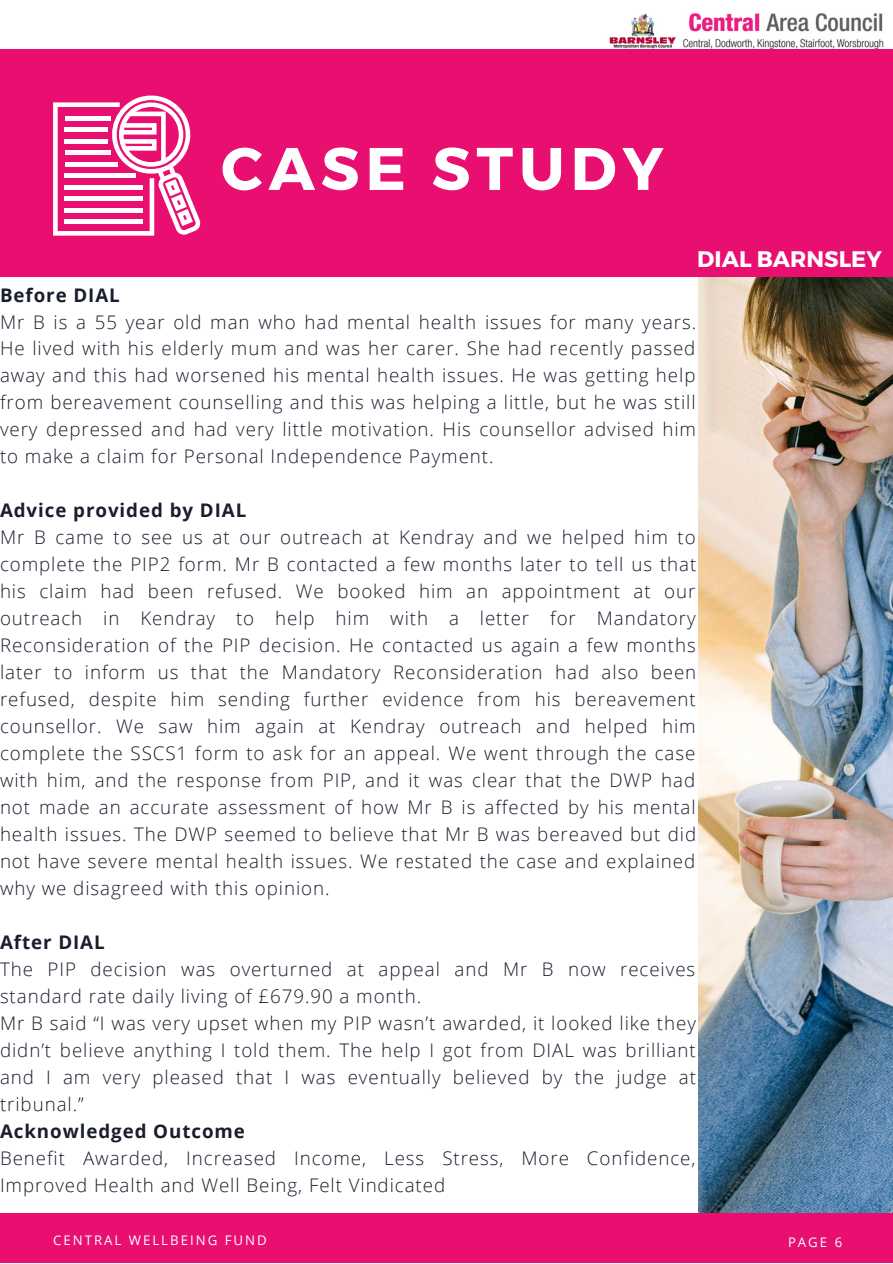
<style>
.page{position:relative;width:893px;height:1264px;background:#fff}
.page>*{position:absolute;margin:0;border:0;box-sizing:border-box;transform-origin:0 0}
.t1{font:700 60px "Montserrat";letter-spacing:.1em;color:#fff}
.t2{font:700 22.5px "Montserrat";color:#fff}
.t3{font:300 18.75px/27px "Open Sans";letter-spacing:.05em;color:#191d2d;text-align:justify}
.t4{font:700 18.75px "Open Sans";letter-spacing:.05em;color:#191d2d}
.t5{font:13.2px "Open Sans";letter-spacing:.15em;color:#fff}
</style>
<div class="page">
<img style="left:698px;top:277px;width:194px;height:936px">
<img style="left:609px;top:13px;width:275px;height:36px">
<div style="left:0;top:49px;width:892px;height:228px;background:#e80f71"></div>
<div style="left:0;top:1213px;width:892px;height:49px;background:#e80f71"></div>
<svg style="left:53px;top:95px;width:147px;height:141px"></svg>
<h1 class="t1" style="left:221px;top:129px;width:443px">CASE STUDY</h1>
<p class="t2" style="left:697px;top:244px;width:186px">DIAL BARNSLEY</p>
<p class="t4" style="left:0;top:281px;width:121px">Before DIAL</p>
<p class="t3" style="left:0;top:308px;width:697px">Mr B is a 55 year old man who had mental health issues for many years.<br>He lived with his elderly mum and was her carer. She had recently passed away and this had worsened his mental health issues. He was getting help from bereavement counselling and this was helping a little, but he was still very depressed and had very little motivation. His counsellor advised him to make a claim for Personal Independence Payment.</p>
<p class="t4" style="left:0;top:497px;width:248px">Advice provided by DIAL</p>
<p class="t3" style="left:0;top:523px;width:697px">Mr B came to see us at our outreach at Kendray and we helped him to complete the PIP2 form. Mr B contacted a few months later to tell us that his claim had been refused. We booked him an appointment at our outreach in Kendray to help him with a letter for Mandatory Reconsideration of the PIP decision. He contacted us again a few months later to inform us that the Mandatory Reconsideration had also been refused, despite him sending further evidence from his bereavement counsellor. We saw him again at Kendray outreach and helped him complete the SSCS1 form to ask for an appeal. We went through the case with him, and the response from PIP, and it was clear that the DWP had not made an accurate assessment of how Mr B is affected by his mental health issues. The DWP seemed to believe that Mr B was bereaved but did not have severe mental health issues. We restated the case and explained why we disagreed with this opinion.</p>
<p class="t4" style="left:0;top:929px;width:106px">After DIAL</p>
<p class="t3" style="left:0;top:955px;width:697px;text-align:left">The PIP decision was overturned at appeal and Mr B now receives standard rate daily living of £679.90 a month.<br>Mr B said “I was very upset when my PIP wasn’t awarded, it looked like they didn’t believe anything I told them. The help I got from DIAL was brilliant and I am very pleased that I was eventually believed by the judge at tribunal.”</p>
<p class="t4" style="left:0;top:1118px;width:246px">Acknowledged Outcome</p>
<p class="t3" style="left:0;top:1144px;width:697px">Benefit Awarded, Increased Income, Less Stress, More Confidence,<br>Improved Health and Well Being, Felt Vindicated</p>
<p class="t5" style="left:53px;top:1230px;width:215px">CENTRAL WELLBEING FUND</p>
<p class="t5" style="left:788px;top:1232px;width:56px">PAGE 6</p>
</div>
